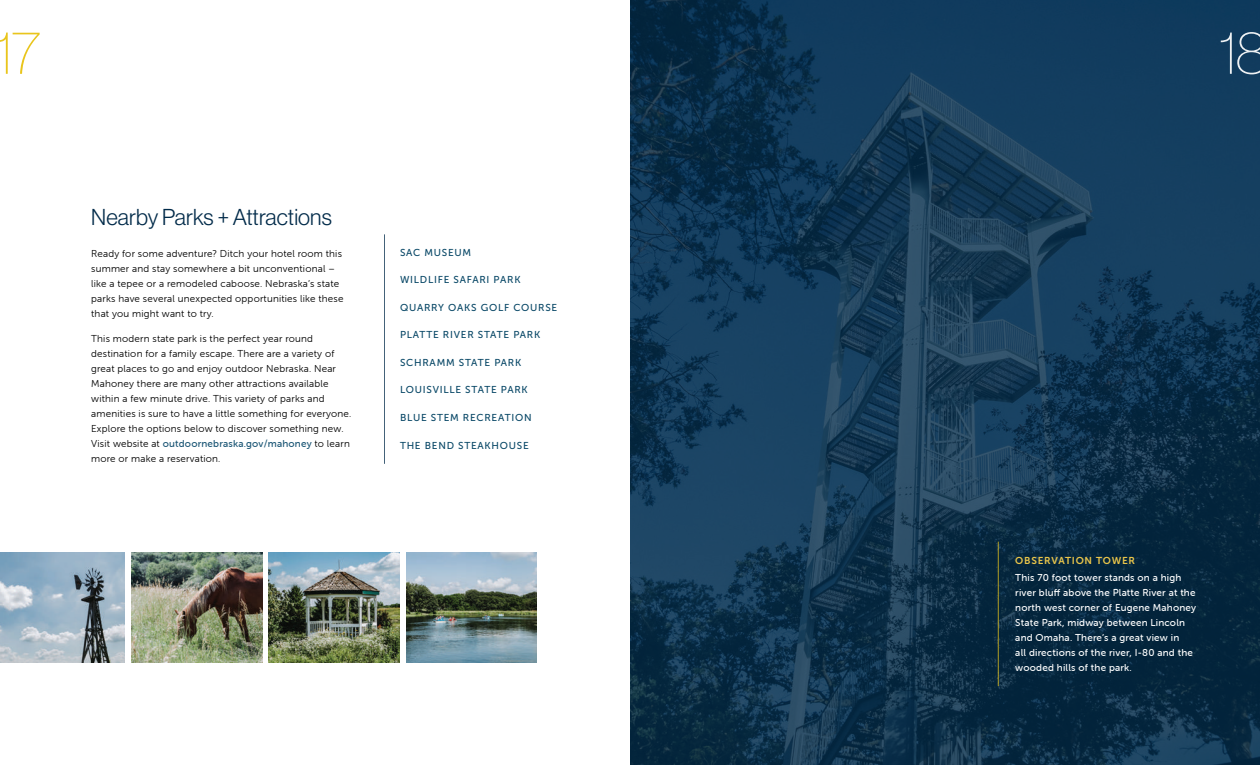
<style>
.page{position:relative;width:1260px;height:765px;background:#fff}
.page>*{position:absolute;margin:0;border:0;box-sizing:border-box;transform-origin:0 0}
.t1{font:60px "N Haas Grotesk DS Pro 25 Th";color:#e9c51c}
.t2{font:60px "N Haas Grotesk DS Pro 25 Th";color:#fff}
.t3{font:22.5px "N Haas Grotesk DS Pro 45 Lt";letter-spacing:.005em;color:#002a49}
.t4{font:10px/15px "Museo Sans Rounded 300";letter-spacing:.02em;color:#000}
.t5{font:10px/15px "Museo Sans Rounded 500";letter-spacing:.02em;color:#fff}
.t6{font:10px "Museo Sans 500";letter-spacing:.075em;color:#084766}
.t7{font:10px "Museo Sans Rounded 500";letter-spacing:.02em;color:#1b5675}
.t8{font:10px "Museo Sans 700";letter-spacing:.075em;color:#eac54a}
.s1{font-family:"Museo Sans Rounded 300";color:#000}
</style>
<div class="page">
<svg style="left:630px;top:0;width:630px;height:765px;background:#113652"></svg>
<hr style="left:998px;top:542px;width:1px;height:144px;background:#e9c51c">
<img style="left:0;top:552px;width:125px;height:110px">
<img style="left:406px;top:552px;width:131px;height:110px">
<img style="left:269px;top:552px;width:131px;height:110px">
<hr style="left:384px;top:234px;width:1px;height:230px;background:#002a49">
<img style="left:131px;top:552px;width:131px;height:110px">
<h1 class="t1" style="left:-5px;top:19px;width:47px">17</h1>
<h1 class="t2" style="left:1219px;top:19px;width:51px">18</h1>
<h2 class="t3" style="left:91px;top:204px;width:242px">Nearby Parks + Attractions</h2>
<p class="t4" style="left:91px;top:246px;width:254px">Ready for some adventure? Ditch your hotel room this summer and stay somewhere a bit unconventional – like a tepee or a remodeled caboose. Nebraska’s state parks have several unexpected opportunities like these that you might want to try.</p>
<p class="t4" style="left:91px;top:331px;width:262px">This modern state park is the perfect year round destination for a family escape. There are a variety of great places to go and enjoy outdoor Nebraska. Near Mahoney there are many other attractions available within a few minute drive. This variety of parks and amenities is sure to have a little something for everyone.<br>Explore the options below to discover something new.</p>
<p class="t7" style="left:91px;top:438px;width:260px"><span class="s1">Visit website at</span> outdoornebraska.gov/mahoney <span class="s1">to learn</span></p>
<p class="t4" style="left:91px;top:451px;width:131px">more or make a reservation.</p>
<p class="t6" style="left:400px;top:247px;width:73px">SAC MUSEUM</p>
<p class="t6" style="left:400px;top:274px;width:122px">WILDLIFE SAFARI PARK</p>
<p class="t6" style="left:400px;top:302px;width:159px">QUARRY OAKS GOLF COURSE</p>
<p class="t6" style="left:400px;top:329px;width:142px">PLATTE RIVER STATE PARK</p>
<p class="t6" style="left:400px;top:357px;width:123px">SCHRAMM STATE PARK</p>
<p class="t6" style="left:400px;top:384px;width:129px">LOUISVILLE STATE PARK</p>
<p class="t6" style="left:400px;top:412px;width:133px">BLUE STEM RECREATION</p>
<p class="t6" style="left:400px;top:441px;width:130px">THE BEND STEAKHOUSE</p>
<p class="t8" style="left:1015px;top:555px;width:121px">OBSERVATION TOWER</p>
<p class="t5" style="left:1015px;top:570px;width:182px">This 70 foot tower stands on a high river bluff above the Platte River at the north west corner of Eugene Mahoney State Park, midway between Lincoln and Omaha. There’s a great view in<br>all directions of the river, I-80 and the wooded hills of the park.</p>
</div>
